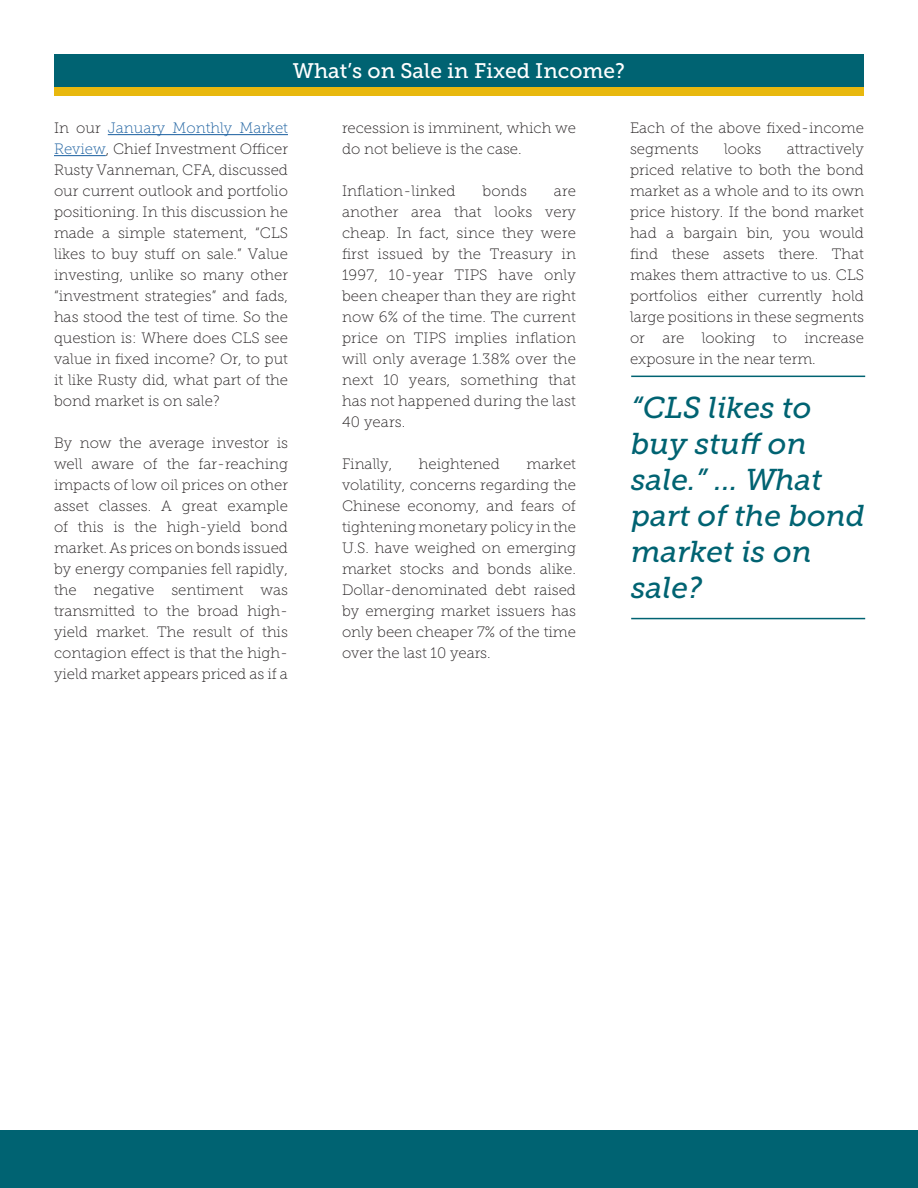
<style>
.page{position:relative;width:918px;height:1188px;background:#fff}
.page>*{position:absolute;margin:0;border:0;box-sizing:border-box;transform-origin:0 0}
.WMR_Pull_Quote{font:italic 30px/36px "Museo Slab 500";color:#006372}
.WMR_Headline{font:21px "Museo Slab 500";color:#fff}
.WMR_Body_Copy{font:15px/21px "Museo Slab 100";color:#231f20;text-align:justify}
.s1{color:#175d9e}
</style>
<div class="page">
<div style="left:0;top:1131px;width:918px;height:57px;background:#006372"></div>
<hr style="left:108px;top:134px;width:180px;height:1px;background:#175d9e">
<hr style="left:54px;top:155px;width:52px;height:1px;background:#175d9e">
<div style="left:54px;top:86px;width:810px;height:10px;background:#e8b80e"></div>
<div style="left:54px;top:54px;width:810px;height:32px;background:#006372"></div>
<hr style="left:631px;top:376px;width:234px;height:1px;background:#006372">
<hr style="left:631px;top:618px;width:234px;height:1px;background:#006372">
<p class="WMR_Headline" style="left:293px;top:59px;width:334px">What’s on Sale in Fixed Income?</p>
<p class="WMR_Body_Copy" style="left:54px;top:118px;width:236px">In our <span class="s1">January Monthly Market Review</span>, Chief Investment Officer Rusty Vanneman, CFA, discussed our current outlook and portfolio positioning. In this discussion he made a simple statement, “CLS likes to buy stuff on sale.” Value investing, unlike so many other “investment strategies” and fads, has stood the test of time. So the question is: Where does CLS see value in fixed income? Or, to put it like Rusty did, what part of the bond market is on sale?</p>
<p class="WMR_Body_Copy" style="left:54px;top:433px;width:236px">By now the average investor is well aware of the far-reaching impacts of low oil prices on other asset classes. A great example of this is the high-yield bond market. As prices on bonds issued by energy companies fell rapidly, the negative sentiment was transmitted to the broad high&shy;yield market. The result of this contagion effect is that the high&shy;yield market appears priced as if a</p>
<p class="WMR_Body_Copy" style="left:342px;top:118px;width:236px">recession is imminent, which we do not believe is the case.</p>
<p class="WMR_Body_Copy" style="left:342px;top:181px;width:115px">Inflation-linked</p>
<p class="WMR_Body_Copy" style="left:482px;top:181px;width:46px">bonds</p>
<p class="WMR_Body_Copy" style="left:342px;top:181px;width:236px;text-indent:212px">are another area that looks very cheap. In fact, since they were first issued by the Treasury in 1997, 10-year TIPS have only been cheaper than they are right now 6% of the time. The current price on TIPS implies inflation will only average 1.38% over the next 10 years, something that has not happened during the last 40 years.</p>
<p class="WMR_Body_Copy" style="left:342px;top:454px;width:52px">Finally,</p>
<p class="WMR_Body_Copy" style="left:419px;top:454px;width:83px">heightened</p>
<p class="WMR_Body_Copy" style="left:342px;top:454px;width:236px;text-indent:184px">market volatility, concerns regarding the Chinese economy, and fears of tightening monetary policy in the U.S. have weighed on emerging market stocks and bonds alike.<br>Dollar-denominated debt raised by emerging market issuers has only been cheaper 7% of the time over the last 10 years.</p>
<p class="WMR_Body_Copy" style="left:630px;top:118px;width:236px">Each of the above fixed-income segments</p>
<p class="WMR_Body_Copy" style="left:630px;top:139px;width:236px;text-indent:157px">attractively priced relative to both the bond market as a whole and to its own price history. If the bond market had a bargain bin, you would find these assets there. That makes them attractive to us. CLS portfolios either currently hold large positions in these segments or are looking to increase exposure in the near term.</p>
<p class="WMR_Body_Copy" style="left:724px;top:139px;width:39px">looks</p>
<p class="WMR_Pull_Quote" style="left:631px;top:389px;width:235px">“CLS likes to buy stuff on sale.” ... What part of the bond market is on sale?</p>
</div>
